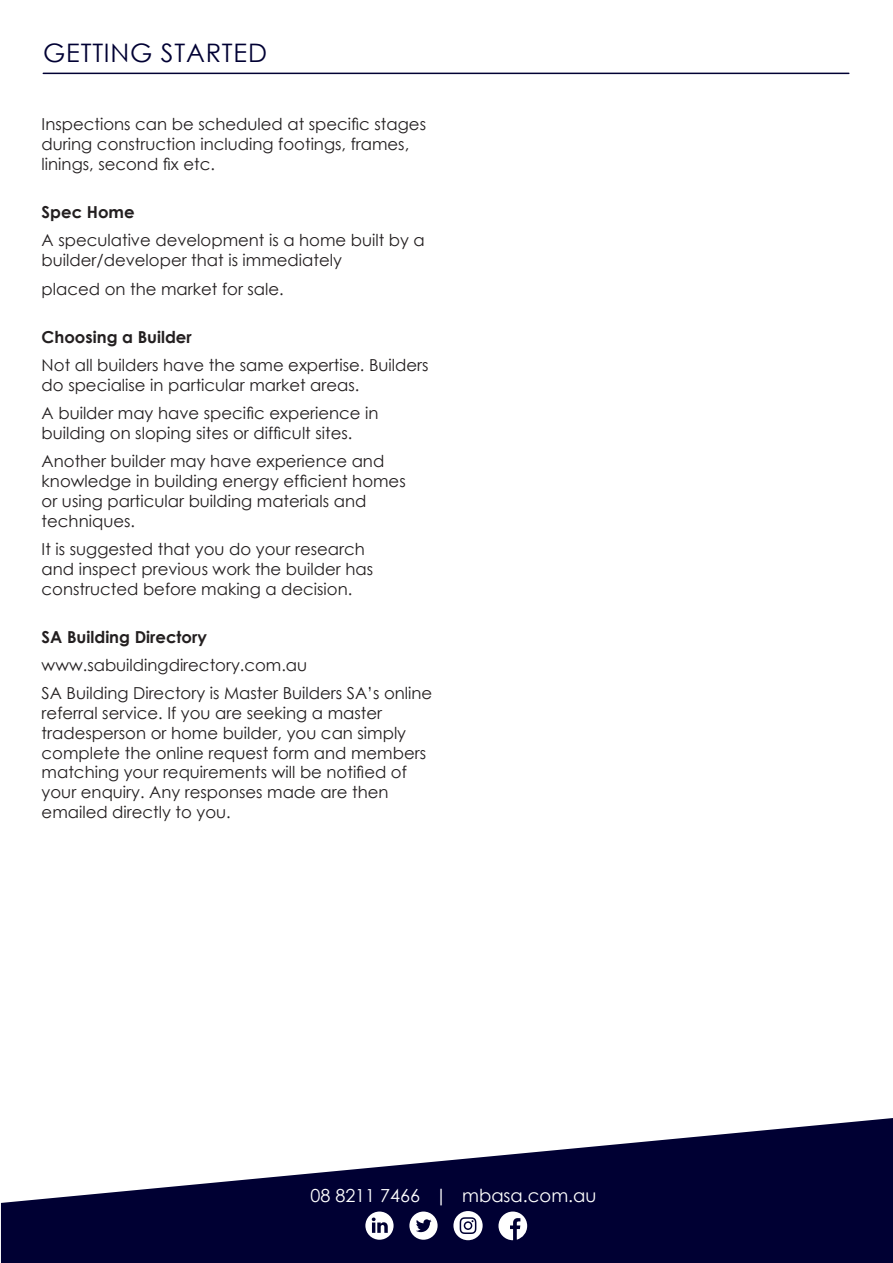
<style>
.page{position:relative;width:893px;height:1263px;background:#fff}
.page>*{position:absolute;margin:0;border:0;box-sizing:border-box;transform-origin:0 0}
.t1{font:25.5px "Century Gothic";letter-spacing:.03em;color:#003}
.t2{font:18px "Century Gothic";color:#fff}
.t3{font:16.5px/19.8px "Century Gothic";color:#231f20}
.t4{font:700 16.5px "Century Gothic";color:#231f20}
</style>
<div class="page">
<hr style="left:43px;top:73px;width:806px;height:1px;background:#003">
<svg style="left:1px;top:1118px;width:892px;height:145px;fill:#003"></svg>
<svg style="left:365px;top:1211px;width:29px;height:29px"></svg>
<svg style="left:409px;top:1211px;width:29px;height:29px"></svg>
<svg style="left:453px;top:1211px;width:30px;height:29px"></svg>
<svg style="left:498px;top:1211px;width:29px;height:29px"></svg>
<p class="t1" style="left:43px;top:35px;width:225px">GETTING STARTED</p>
<p class="t3" style="left:42px;top:114px;width:386px">Inspections can be scheduled at specific stages during construction including footings, frames, linings, second fix etc.</p>
<p class="t4" style="left:42px;top:200px;width:95px">Spec Home</p>
<p class="t3" style="left:42px;top:230px;width:385px">A speculative development is a home built by a builder/developer that is immediately</p>
<p class="t3" style="left:42px;top:278px;width:244px">placed on the market for sale.</p>
<p class="t4" style="left:42px;top:324px;width:152px">Choosing a Builder</p>
<p class="t3" style="left:42px;top:355px;width:388px">Not all builders have the same expertise. Builders do specialise in particular market areas.</p>
<p class="t3" style="left:42px;top:403px;width:338px">A builder may have specific experience in building on sloping sites or difficult sites.</p>
<p class="t3" style="left:42px;top:451px;width:366px">Another builder may have experience and knowledge in building energy efficient homes or using particular building materials and techniques.</p>
<p class="t3" style="left:42px;top:539px;width:333px">It is suggested that you do your research and inspect previous work the builder has constructed before making a decision.</p>
<p class="t4" style="left:42px;top:624px;width:167px">SA Building Directory</p>
<p class="t3" style="left:42px;top:655px;width:267px">www.sabuildingdirectory.com.au</p>
<p class="t3" style="left:42px;top:683px;width:392px">SA Building Directory is Master Builders SA’s online referral service. If you are seeking a master tradesperson or home builder, you can simply complete the online request form and members matching your requirements will be notified of your enquiry. Any responses made are then emailed directly to you.</p>
<p class="t2" style="left:310px;top:1183px;width:287px">08 8211 7466 | mbasa.com.au</p>
</div>
